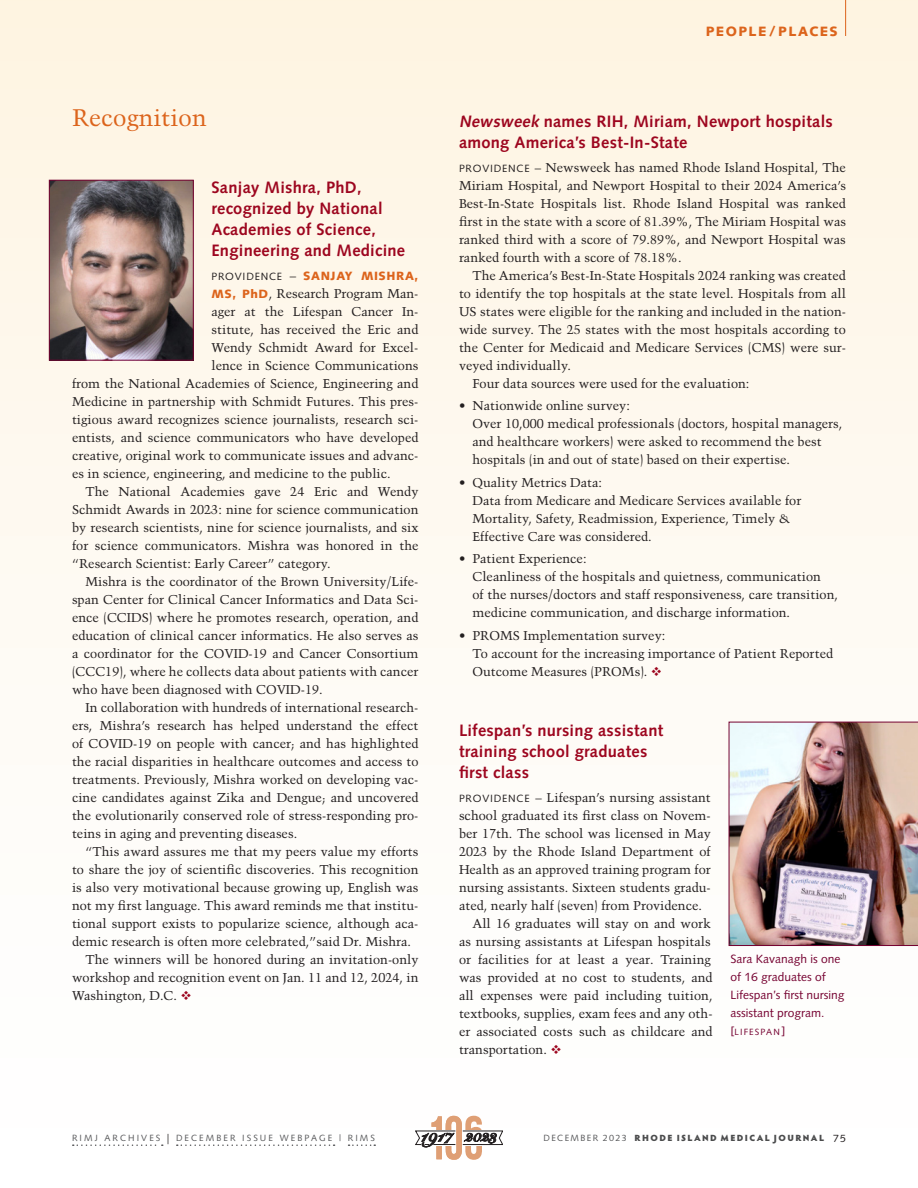
<style>
.page{position:relative;width:918px;height:1188px;background:#fff}
.page>*{position:absolute;margin:0;border:0;box-sizing:border-box;transform-origin:0 0}
.PEOPLE_TITLE-16_oran{font:24px "Trump Mediaeval";color:#dc641c}
.People_Headline-red{font:700 16.5px/21px "Syntax";letter-spacing:.015em;color:#9d061f}
.t1{font:900 13.5px "Syntax";letter-spacing:.1em;color:#dc641c}
.People_text__8_5_12{font:12.75px/18px "Trump Mediaeval";color:#231f20;text-align:justify}
.People_text_1st_line{font:12.75px/18px "Trump Mediaeval";color:#231f20;text-align:justify}
.People_caption{font:12px/18px "Syntax";color:#750130}
.People_text_1st_line-2{font:900 12px "Syntax";letter-spacing:.05em;color:#dc641c}
.t2{font:900 9px "Hypatia Sans Pro";letter-spacing:.16em;color:#4b4c4d}
.t3{font:9px "Syntax";letter-spacing:.23em;color:#57585a}
.People_caption-2{font:9px "Syntax";letter-spacing:.125em;color:#750130}
.s1{font-weight:400;font-size:10.5px;color:#231f20}
.s2{font-family:"Trump Mediaeval";font-weight:400;font-size:12.75px;color:#231f20}
.s3{font-family:"Syntax";font-weight:900;font-size:12px;color:#dc641c}
.s4{color:#9d061f}
.s5{font-style:italic}
.s6{font-family:"Syntax";font-size:10.5px}
.s7{font-size:12px}
.s8{font-size:13.5px;color:#231f20}
.s9{font-family:"Syntax";font-weight:400;color:#57585a}
.s10{font-family:"Syntax";font-weight:400;font-size:10.5px;color:#231f20}
</style>
<div class="page">
<div style="left:0;top:0;width:918px;height:1188px;background:linear-gradient(to bottom,#fef4e2,#feffff)"></div>
<img style="left:51px;top:182px;width:141px;height:176px">
<div style="left:49px;top:180px;width:145px;height:180px;border:1px solid #750130"></div>
<img style="left:729px;top:722px;width:189px;height:224px">
<hr style="left:845px;top:0;width:1px;height:36px;background:#dc641c">
<svg style="left:73px;top:1144px;width:90px;height:2px"></svg>
<svg style="left:177px;top:1144px;width:158px;height:2px"></svg>
<svg style="left:349px;top:1144px;width:26px;height:2px"></svg>
<svg style="left:415px;top:1116px;width:88px;height:44px"></svg>
<p class="PEOPLE_TITLE-16_oran" style="left:72px;top:103px;width:136px">Recognition</p>
<p class="People_Headline-red" style="left:212px;top:176px;width:195px">Sanjay Mishra, PhD, recognized by National<br>Academies of Science,<br>Engineering and Medicine</p>
<p class="People_text_1st_line-2" style="left:212px;top:268px;width:208px"><span class="s1">PROVIDENCE</span> <span class="s2">–</span> SANJAY MISHRA,</p>
<p class="People_text_1st_line" style="left:212px;top:284px;width:209px"><span class="s3">MS, PhD</span>, Research Program Man-</p>
<p class="People_text_1st_line" style="left:212px;top:302px;width:209px">ager at the Lifespan Cancer In-</p>
<p class="People_text_1st_line" style="left:212px;top:320px;width:209px">stitute, has received the Eric and</p>
<p class="People_text_1st_line" style="left:212px;top:338px;width:209px">Wendy Schmidt Award for Excel-</p>
<p class="People_text_1st_line" style="left:212px;top:356px;width:209px">lence in Science Communications</p>
<p class="People_text_1st_line" style="left:72px;top:374px;width:348px">from the National Academies of Science, Engineering and</p>
<p class="People_text_1st_line" style="left:72px;top:392px;width:348px">Medicine in partnership with Schmidt Futures. This pres-</p>
<p class="People_text_1st_line" style="left:72px;top:410px;width:348px">tigious award recognizes science journalists, research sci-</p>
<p class="People_text_1st_line" style="left:72px;top:428px;width:348px">entists, and science communicators who have developed</p>
<p class="People_text_1st_line" style="left:72px;top:446px;width:348px">creative, original work to communicate issues and advanc-</p>
<p class="People_text_1st_line" style="left:72px;top:464px;width:320px">es in science, engineering, and medicine to the public.</p>
<p class="People_text__8_5_12" style="left:72px;top:482px;width:348px;text-indent:14px">The National Academies gave 24 Eric and Wendy Schmidt Awards in 2023: nine for science communication by research scientists, nine for science journalists, and six for science communicators. Mishra was honored in the “Research Scientist: Early Career” category.</p>
<p class="People_text__8_5_12" style="left:72px;top:572px;width:348px;text-indent:14px">Mishra is the coordinator of the Brown University/Life&shy;span Center for Clinical Cancer Informatics and Data Sci&shy;ence (CCIDS) where he promotes research, operation, and education of clinical cancer informatics. He also serves as a coordinator for the COVID-19 and Cancer Consortium (CCC19), where he collects data about patients with cancer who have been diagnosed with COVID-19.</p>
<p class="People_text__8_5_12" style="left:72px;top:698px;width:348px;text-indent:14px">In collaboration with hundreds of international research&shy;ers, Mishra’s research has helped understand the effect of COVID-19 on people with cancer; and has highlighted the racial disparities in healthcare outcomes and access to treatments. Previously, Mishra worked on developing vac&shy;cine candidates against Zika and Dengue; and uncovered the evolutionarily conserved role of stress-responding pro&shy;teins in aging and preventing diseases.</p>
<p class="People_text__8_5_12" style="left:72px;top:842px;width:348px;text-indent:14px">“This award assures me that my peers value my efforts to share the joy of scientific discoveries. This recognition is also very motivational because growing up, English was not my first language. This award reminds me that institu&shy;tional support exists to popularize science, although aca&shy;demic research is often more celebrated,”said Dr. Mishra.</p>
<p class="People_text__8_5_12" style="left:72px;top:950px;width:348px;text-indent:14px">The winners will be honored during an invitation-only workshop and recognition event on Jan. 11 and 12, 2024, in Washington, D.C. <span class="s4">❖</span></p>
<p class="t1" style="left:706px;top:24px;width:134px">PEOPLE / PLACES</p>
<p class="People_Headline-red" style="left:459px;top:110px;width:375px"><span class="s5">Newsweek</span> names RIH, Miriam, Newport hospitals among America’s Best-In-State</p>
<p class="People_text_1st_line" style="left:459px;top:158px;width:389px"><span class="s6">PROVIDENCE</span> – Newsweek has named Rhode Island Hospital, The Miriam Hospital, and Newport Hospital to their 2024 America’s Best-In-State Hospitals list. Rhode Island Hospital was ranked first in the state with a score of 81.39%, The Miriam Hospital was ranked third with a score of 79.89%, and Newport Hospital was ranked fourth with a score of 78.18%.</p>
<p class="People_text__8_5_12" style="left:459px;top:266px;width:389px;text-indent:14px">The America’s Best-In-State Hospitals 2024 ranking was created to identify the top hospitals at the state level. Hospitals from all US states were eligible for the ranking and included in the nation&shy;wide survey. The 25 states with the most hospitals according to the Center for Medicaid and Medicare Services (CMS) were sur&shy;veyed individually.</p>
<p class="People_text__8_5_12" style="left:472px;top:374px;width:278px">Four data sources were used for the evaluation:</p>
<p class="People_text__8_5_12" style="left:472px;top:396px;width:371px;text-align:left;text-indent:-14px">• Nationwide online survey:<br>Over 10,000 medical professionals (doctors, hospital managers, and healthcare workers) were asked to recommend the best hospitals (in and out of state) based on their expertise.</p>
<p class="People_text__8_5_12" style="left:472px;top:473px;width:330px;text-align:left;text-indent:-14px">• Quality Metrics Data:<br>Data from Medicare and Medicare Services available for Mortality, Safety, Readmission, Experience, Timely &amp; Effective Care was considered.</p>
<p class="People_text__8_5_12" style="left:472px;top:549px;width:367px;text-align:left;text-indent:-14px">• Patient Experience:<br>Cleanliness of the hospitals and quietness, communication<br>of the nurses/doctors and staff responsiveness, care transition, medicine communication, and discharge information.</p>
<p class="People_text__8_5_12" style="left:472px;top:626px;width:362px;text-align:left;text-indent:-14px">• PROMS Implementation survey:<br>To account for the increasing importance of Patient Reported<br>Outcome Measures (PROMs). <span class="s4">❖</span></p>
<p class="People_Headline-red" style="left:459px;top:719px;width:206px">Lifespan’s nursing assistant training school graduates first class</p>
<p class="People_text_1st_line" style="left:459px;top:788px;width:253px"><span class="s6">PROVIDENCE</span> – Lifespan’s nursing assistant school graduated its first class on Novem&shy;ber 17th. The school was licensed in May 2023 by the Rhode Island Department of Health as an approved training program for nursing assistants. Sixteen students gradu&shy;ated, nearly half (seven) from Providence.</p>
<p class="People_text__8_5_12" style="left:459px;top:914px;width:255px;text-align:left;text-indent:14px">All 16 graduates will stay on and work as nursing assistants at Lifespan hospitals or facilities for at least a year. Training was provided at no cost to students, and all expenses were paid including tuition, textbooks, supplies, exam fees and any oth&shy;er associated costs such as childcare and transportation. <span class="s4">❖</span></p>
<p class="People_caption" style="left:731px;top:950px;width:115px">Sara Kavanagh is one of 16 graduates of<br>Lifespan’s first nursing assistant program.</p>
<p class="People_caption-2" style="left:731px;top:1027px;width:56px"><span class="s7">[</span>LIFESPAN<span class="s7">]</span></p>
<p class="t3" style="left:72px;top:1132px;width:305px">RIMJ ARCHIVES <span class="s8">|</span> DECEMBER ISSUE WEBPAGE | RIMS</p>
<p class="t2" style="left:544px;top:1131px;width:304px"><span class="s9">DECEMBER 2023</span> RHODE ISLAND MEDICAL JOURNAL <span class="s10">75</span></p>
</div>
